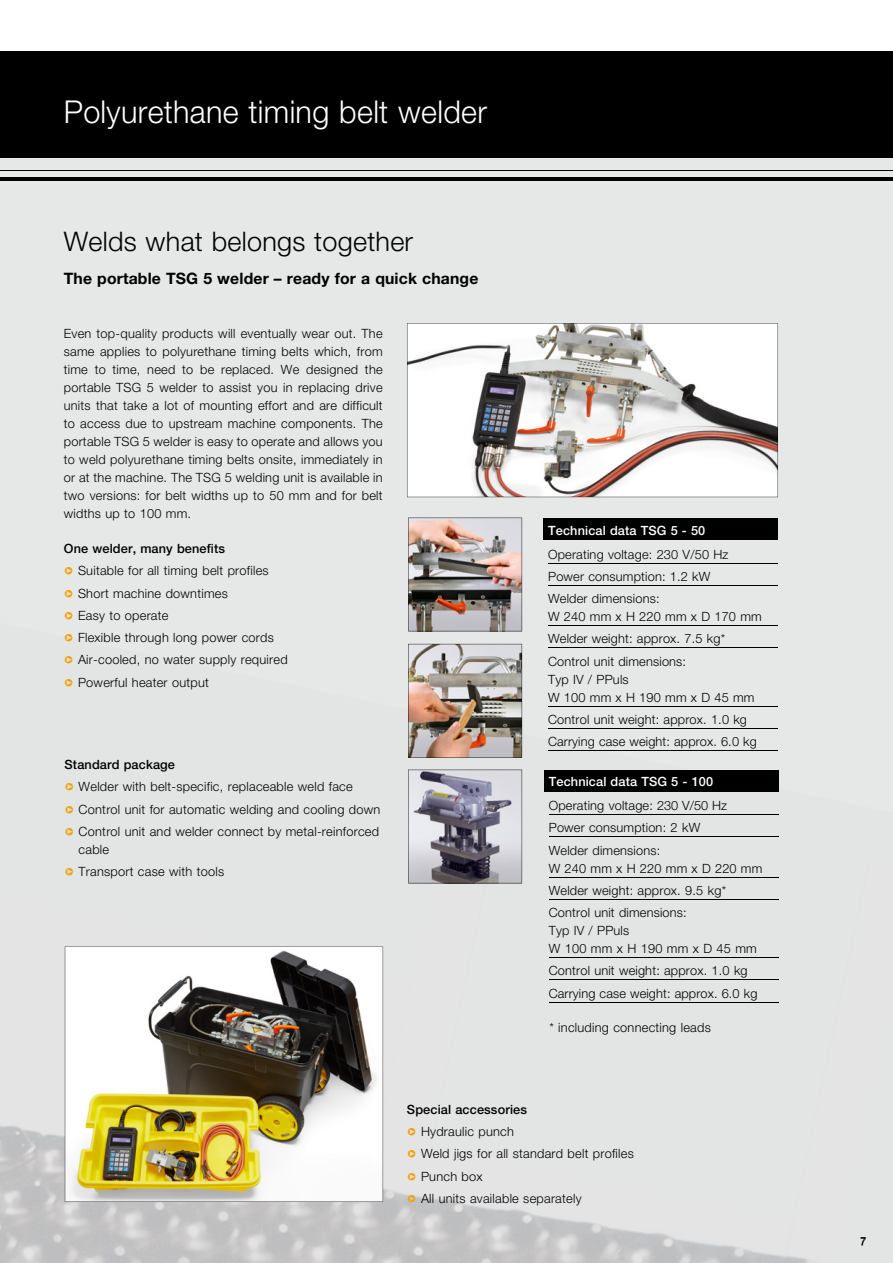
<style>
.page{position:relative;width:893px;height:1263px;background:#fff}
.page>*{position:absolute;margin:0;border:0;box-sizing:border-box;transform-origin:0 0}
.t1{font:300 31.5px "Helvetica Neue LT";letter-spacing:.01em;color:#fff}
.t2{font:300 27px "Helvetica Neue LT";letter-spacing:.01em;color:#000}
.t3{font:700 15.75px "Helvetica Neue LT";letter-spacing:.01em;color:#000}
.t4{font:300 12.75px/18px "Helvetica Neue LT";letter-spacing:.02em;color:#000}
.t5{font:500 12.75px "Helvetica Neue LT";letter-spacing:.01em;color:#000}
.t6{font:500 12.75px "Helvetica Neue LT";letter-spacing:.01em;color:#fff}
.t7{font:11.25px "Helvetica Neue";color:#000}
.s1{color:#f6a000}
</style>
<div class="page">
<div style="left:0;top:124px;width:893px;height:1139px;background:#e6e7e7"></div>
<img style="left:358px;top:883px;width:129px;height:380px">
<img style="left:0;top:889px;width:413px;height:344px">
<img style="left:409px;top:1141px;width:386px;height:122px">
<img style="left:0;top:1156px;width:306px;height:107px">
<img style="left:297px;top:1221px;width:61px;height:42px">
<img style="left:405px;top:1243px;width:98px;height:20px">
<div style="left:0;top:51px;width:893px;height:106px;background:#000"></div>
<hr style="left:0;top:177px;width:893px;height:3px;background:#000">
<hr style="left:0;top:170px;width:893px;height:1px;background:#000">
<div style="left:544px;top:770px;width:235px;height:21px;background:#000"></div>
<hr style="left:549px;top:814px;width:230px;height:1px;background:#000">
<hr style="left:549px;top:836px;width:230px;height:1px;background:#000">
<hr style="left:549px;top:877px;width:230px;height:1px;background:#000">
<hr style="left:549px;top:899px;width:230px;height:1px;background:#000">
<hr style="left:549px;top:957px;width:230px;height:1px;background:#000">
<hr style="left:549px;top:979px;width:230px;height:1px;background:#000">
<hr style="left:549px;top:1002px;width:230px;height:1px;background:#000">
<svg style="left:407px;top:323px;width:371px;height:174px;background:#d6d1d0"></svg>
<img style="left:65px;top:946px;width:318px;height:256px">
<img style="left:408px;top:518px;width:114px;height:113px">
<img style="left:408px;top:644px;width:114px;height:113px">
<svg style="left:408px;top:770px;width:114px;height:113px"></svg>
<div style="left:544px;top:518px;width:234px;height:21px;background:#000"></div>
<hr style="left:548px;top:563px;width:230px;height:1px;background:#000">
<hr style="left:548px;top:585px;width:230px;height:1px;background:#000">
<hr style="left:548px;top:625px;width:230px;height:1px;background:#000">
<hr style="left:548px;top:647px;width:230px;height:1px;background:#000">
<hr style="left:548px;top:706px;width:230px;height:1px;background:#000">
<hr style="left:548px;top:728px;width:230px;height:1px;background:#000">
<hr style="left:548px;top:750px;width:230px;height:1px;background:#000">
<h1 class="t1" style="left:64px;top:92px;width:425px">Polyurethane timing belt welder</h1>
<h2 class="t2" style="left:64px;top:225px;width:351px">Welds what belongs together</h2>
<p class="t3" style="left:64px;top:268px;width:416px">The portable TSG 5 welder – ready for a quick change</p>
<p class="t4" style="left:64px;top:324px;width:320px;text-align:justify">Even top-quality products will eventually wear out. The same applies to polyurethane timing belts which, from time to time, need to be replaced. We designed the portable TSG 5 welder to assist you in replacing drive units that take a lot of mounting effort and are difficult to access due to upstream machine components. The portable TSG 5 welder is easy to operate and allows you to weld polyurethane timing belts onsite, immediately in or at the machine. The TSG 5 welding unit is available in two versions: for belt widths up to 50 mm and for belt widths up to 100 mm.</p>
<p class="t5" style="left:64px;top:541px;width:163px">One welder, many benefits</p>
<p class="t4" style="left:64px;top:561px;width:206px"><span class="s1">❑</span> Suitable for all timing belt profiles</p>
<p class="t4" style="left:64px;top:584px;width:165px"><span class="s1">❑</span> Short machine downtimes</p>
<p class="t4" style="left:64px;top:606px;width:106px"><span class="s1">❑</span> Easy to operate</p>
<p class="t4" style="left:64px;top:628px;width:211px"><span class="s1">❑</span> Flexible through long power cords</p>
<p class="t4" style="left:64px;top:650px;width:225px"><span class="s1">❑</span> Air-cooled, no water supply required</p>
<p class="t4" style="left:64px;top:673px;width:147px"><span class="s1">❑</span> Powerful heater output</p>
<p class="t5" style="left:65px;top:757px;width:112px">Standard package</p>
<p class="t4" style="left:65px;top:777px;width:290px"><span class="s1">❑</span> Welder with belt-specific, replaceable weld face</p>
<p class="t4" style="left:65px;top:800px;width:317px"><span class="s1">❑</span> Control unit for automatic welding and cooling down</p>
<p class="t4" style="left:79px;top:822px;width:302px;text-indent:-14px"><span class="s1">❑</span> Control unit and welder connect by metal-reinforced cable</p>
<p class="t4" style="left:65px;top:862px;width:161px"><span class="s1">❑</span> Transport case with tools</p>
<p class="t6" style="left:548px;top:522px;width:159px">Technical data TSG 5 - 50</p>
<p class="t4" style="left:548px;top:543px;width:182px;line-height:22.2px">Operating voltage: 230 V/50 Hz<br>Power consumption: 1.2 kW<br>Welder dimensions:</p>
<p class="t4" style="left:548px;top:605px;width:215px;line-height:22.2px">W 240 mm x H 220 mm x D 170 mm<br>Welder weight: approx. 7.5 kg*<br>Control unit dimensions:</p>
<p class="t4" style="left:548px;top:670px;width:208px">Typ IV / PPuls<br>W 100 mm x H 190 mm x D 45 mm</p>
<p class="t4" style="left:548px;top:708px;width:210px;line-height:22.2px">Control unit weight: approx. 1.0 kg<br>Carrying case weight: approx. 6.0 kg</p>
<p class="t6" style="left:549px;top:774px;width:166px">Technical data TSG 5 - 100</p>
<p class="t4" style="left:549px;top:794px;width:180px;line-height:22.2px">Operating voltage: 230 V/50 Hz<br>Power consumption: 2 kW<br>Welder dimensions:</p>
<p class="t4" style="left:549px;top:857px;width:215px;line-height:22.2px">W 240 mm x H 220 mm x D 220 mm<br>Welder weight: approx. 9.5 kg*<br>Control unit dimensions:</p>
<p class="t4" style="left:549px;top:921px;width:210px">Typ IV / PPuls<br>W 100 mm x H 190 mm x D 45 mm</p>
<p class="t4" style="left:549px;top:959px;width:210px;line-height:22.2px">Control unit weight: approx. 1.0 kg<br>Carrying case weight: approx. 6.0 kg</p>
<p class="t4" style="left:549px;top:1018px;width:163px">* including connecting leads</p>
<p class="t5" style="left:407px;top:1102px;width:122px">Special accessories</p>
<p class="t4" style="left:407px;top:1122px;width:108px"><span class="s1">❑</span> Hydraulic punch</p>
<p class="t4" style="left:407px;top:1144px;width:228px"><span class="s1">❑</span> Weld jigs for all standard belt profiles</p>
<p class="t4" style="left:407px;top:1167px;width:77px"><span class="s1">❑</span> Punch box</p>
<p class="t4" style="left:407px;top:1189px;width:176px"><span class="s1">❑</span> All units available separately</p>
<p class="t7" style="left:860px;top:1233px;width:8px">7</p>
</div>
